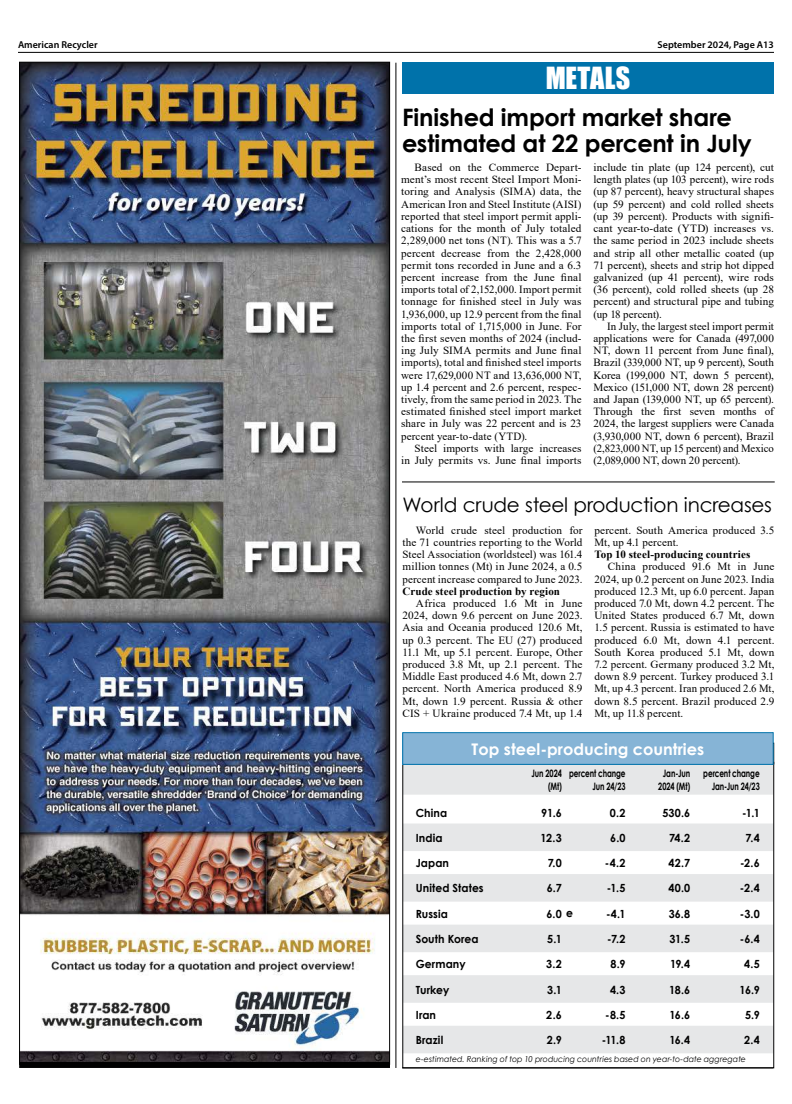
<style>
.page{position:relative;width:792px;height:1104px;background:#fff}
.page>*{position:absolute;margin:0;border:0;box-sizing:border-box;transform-origin:0 0}
.t1{font:28px "Impact";letter-spacing:.01em;color:#fff}
.t2{font:700 24px/26px "Century Gothic";letter-spacing:-.005em;color:#000}
.t3{font:20px "Century Gothic";letter-spacing:-.01em;color:#000}
.t4{font:700 16px "Century Gothic";color:#fff}
.t5{font:700 14px "Century Gothic";color:#fff}
.t6{font:700 11.2px "Century Gothic";letter-spacing:.01em;color:#000;scale:.96 1}
.t7{font:11px/12.2px "Times New Roman";letter-spacing:.01em;color:#000;text-align:justify}
.t8{font:700 11px "Times New Roman";letter-spacing:.01em;color:#000}
.t9{font:700 10.2px "Century Gothic";letter-spacing:-.01em;color:#000;scale:.72 1}
.t10{font:10px "Myriad Variable Concept";color:#000}
.t11{font:italic 8.2px "Century Gothic";letter-spacing:.005em;color:#000;scale:.96 1}
</style>
<div class="page">
<hr style="left:18px;top:52px;width:756px;height:1px;background:#000">
<div style="left:402px;top:63px;width:372px;height:31px;background:#0072aa"></div>
<hr style="left:396px;top:63px;width:1px;height:1004px;background:#000">
<img style="left:19px;top:61px;width:371px;height:1000px">
<div style="left:19px;top:1061px;width:371px;height:6px;background:#000"></div>
<hr style="left:402px;top:1067px;width:371px;height:1px;background:#000">
<div style="left:403px;top:763px;width:371px;height:18px;background:#e6e7e8"></div>
<div style="left:403px;top:777px;width:371px;height:17px;background:#e6e7e8"></div>
<div style="left:403px;top:823px;width:371px;height:27px;background:#e6e7e8"></div>
<div style="left:403px;top:873px;width:371px;height:28px;background:#e6e7e8"></div>
<div style="left:403px;top:924px;width:371px;height:27px;background:#e6e7e8"></div>
<div style="left:403px;top:974px;width:371px;height:28px;background:#e6e7e8"></div>
<div style="left:403px;top:1025px;width:371px;height:27px;background:#e6e7e8"></div>
<div style="left:403px;top:732px;width:370px;height:32px;background:#86b4d6"></div>
<div style="left:402px;top:732px;width:372px;height:32px;border:1px solid #0072aa"></div>
<hr style="left:402px;top:481px;width:373px;height:1px;background:#000">
<p class="t10" style="left:18px;top:38px;width:81px">American Recycler</p>
<p class="t10" style="left:658px;top:39px;width:118px">September 2024, Page A13</p>
<h1 class="t1" style="left:546px;top:57px;width:86px">METALS</h1>
<h2 class="t2" style="left:402px;top:103px;width:351px">Finished import market share estimated at 22 percent in July</h2>
<p class="t7" style="left:401px;top:161px;width:182px;text-indent:14px">Based on the Commerce Depart&shy;ment’s most recent Steel Import Moni&shy;toring and Analysis (SIMA) data, the American Iron and Steel Institute (AISI) reported that steel import permit appli&shy;cations for the month of July totaled 2,289,000 net tons (NT). This was a 5.7 percent decrease from the 2,428,000 permit tons recorded in June and a 6.3 percent increase from the June final imports total of 2,152,000. Import permit tonnage for finished steel in July was 1,936,000, up 12.9 percent from the final imports total of 1,715,000 in June. For the first seven months of 2024 (includ&shy;ing July SIMA permits and June final imports), total and finished steel imports were 17,629,000 NT and 13,636,000 NT, up 1.4 percent and 2.6 percent, respec&shy;tively, from the same period in 2023. The estimated finished steel import market share in July was 22 percent and is 23 percent year-to-date (YTD).</p>
<p class="t7" style="left:401px;top:441px;width:182px;text-align:right">Steel imports with large increases<br>in July permits vs. June final imports</p>
<p class="t7" style="left:594px;top:161px;width:182px">include tin plate (up 124 percent), cut length plates (up 103 percent), wire rods (up 87 percent), heavy structural shapes (up 59 percent) and cold rolled sheets (up 39 percent). Products with signifi&shy;cant year-to-date (YTD) increases vs. the same period in 2023 include sheets and strip all other metallic coated (up 71 percent), sheets and strip hot dipped galvanized (up 41 percent), wire rods (36 percent), cold rolled sheets (up 28 percent) and structural pipe and tubing (up 18 percent).</p>
<p class="t7" style="left:594px;top:319px;width:182px;text-indent:13px">In July, the largest steel import permit applications were for Canada (497,000<br>NT, down 11 percent from June final), Brazil (339,000 NT, up 9 percent), South Korea (199,000 NT, down 5 percent), Mexico (151,000 NT, down 28 percent) and Japan (139,000 NT, up 65 percent).<br>Through the first seven months of 2024, the largest suppliers were Canada (3,930,000 NT, down 6 percent), Brazil (2,823,000 NT, up 15 percent) and Mexico (2,089,000 NT, down 20 percent).</p>
<h3 class="t3" style="left:402px;top:490px;width:371px">World crude steel production increases</h3>
<p class="t7" style="left:402px;top:523px;width:182px;text-indent:14px">World crude steel production for the 71 countries reporting to the World Steel Association (worldsteel) was 161.4 million tonnes (Mt) in June 2024, a 0.5 percent increase compared to June 2023.</p>
<p class="t8" style="left:402px;top:583px;width:159px">Crude steel production by region</p>
<p class="t7" style="left:402px;top:596px;width:182px;text-indent:14px">Africa produced 1.6 Mt in June 2024, down 9.6 percent on June 2023.<br>Asia and Oceania produced 120.6 Mt, up 0.3 percent. The EU (27) produced 11.1 Mt, up 5.1 percent. Europe, Other produced 3.8 Mt, up 2.1 percent. The Middle East produced 4.6 Mt, down 2.7 percent. North America produced 8.9<br>Mt, down 1.9 percent. Russia &amp; other CIS + Ukraine produced 7.4 Mt, up 1.4</p>
<p class="t7" style="left:594px;top:523px;width:182px">percent. South America produced 3.5<br>Mt, up 4.1 percent.</p>
<p class="t8" style="left:594px;top:546px;width:158px">Top 10 steel-producing countries</p>
<p class="t7" style="left:594px;top:560px;width:182px;text-indent:14px">China produced 91.6 Mt in June 2024, up 0.2 percent on June 2023. India produced 12.3 Mt, up 6.0 percent. Japan produced 7.0 Mt, down 4.2 percent. The United States produced 6.7 Mt, down 1.5 percent. Russia is estimated to have produced 6.0 Mt, down 4.1 percent.<br>South Korea produced 5.1 Mt, down 7.2 percent. Germany produced 3.2 Mt, down 8.9 percent. Turkey produced 3.1<br>Mt, up 4.3 percent. Iran produced 2.6 Mt, down 8.5 percent. Brazil produced 2.9<br>Mt, up 11.8 percent.</p>
<h3 class="t4" style="left:472px;top:736px;width:234px">Top steel-producing countries</h3>
<p class="t5" style="left:486px;top:742px;width:205px">Top steel-producing countries</p>
<p class="t9" style="left:531px;top:765px;width:132px">Jun 2024 percent change</p>
<p class="t9" style="left:663px;top:765px;width:40px">Jan-Jun</p>
<p class="t9" style="left:703px;top:765px;width:80px">percent change</p>
<p class="t9" style="left:548px;top:778px;width:21px">(Mt)</p>
<p class="t9" style="left:592px;top:778px;width:48px">Jun 24/23</p>
<p class="t9" style="left:658px;top:778px;width:46px">2024 (Mt)</p>
<p class="t9" style="left:712px;top:778px;width:68px">Jan-Jun 24/23</p>
<p class="t6" style="left:416px;top:803px;width:34px">China</p>
<p class="t6" style="left:541px;top:803px;width:23px">91.6</p>
<p class="t6" style="left:610px;top:803px;width:18px">0.2</p>
<p class="t6" style="left:662px;top:803px;width:30px">530.6</p>
<p class="t6" style="left:742px;top:803px;width:20px">-1.1</p>
<p class="t6" style="left:416px;top:829px;width:29px">India</p>
<p class="t6" style="left:541px;top:829px;width:24px">12.3</p>
<p class="t6" style="left:610px;top:829px;width:17px">6.0</p>
<p class="t6" style="left:669px;top:829px;width:23px">74.2</p>
<p class="t6" style="left:746px;top:829px;width:16px">7.4</p>
<p class="t6" style="left:416px;top:854px;width:36px">Japan</p>
<p class="t6" style="left:548px;top:854px;width:16px">7.0</p>
<p class="t6" style="left:605px;top:854px;width:23px">-4.2</p>
<p class="t6" style="left:669px;top:854px;width:24px">42.7</p>
<p class="t6" style="left:740px;top:854px;width:22px">-2.6</p>
<p class="t6" style="left:416px;top:879px;width:72px">United States</p>
<p class="t6" style="left:547px;top:879px;width:17px">6.7</p>
<p class="t6" style="left:607px;top:879px;width:21px">-1.5</p>
<p class="t6" style="left:669px;top:879px;width:24px">40.0</p>
<p class="t6" style="left:740px;top:879px;width:22px">-2.4</p>
<p class="t6" style="left:416px;top:904px;width:35px">Russia</p>
<p class="t6" style="left:547px;top:904px;width:29px">6.0 e</p>
<p class="t6" style="left:606px;top:904px;width:22px">-4.1</p>
<p class="t6" style="left:669px;top:904px;width:24px">36.8</p>
<p class="t6" style="left:740px;top:904px;width:22px">-3.0</p>
<p class="t6" style="left:416px;top:930px;width:67px">South Korea</p>
<p class="t6" style="left:547px;top:930px;width:17px">5.1</p>
<p class="t6" style="left:607px;top:930px;width:21px">-7.2</p>
<p class="t6" style="left:670px;top:930px;width:23px">31.5</p>
<p class="t6" style="left:740px;top:930px;width:22px">-6.4</p>
<p class="t6" style="left:416px;top:955px;width:53px">Germany</p>
<p class="t6" style="left:546px;top:955px;width:18px">3.2</p>
<p class="t6" style="left:611px;top:955px;width:17px">8.9</p>
<p class="t6" style="left:670px;top:955px;width:22px">19.4</p>
<p class="t6" style="left:744px;top:955px;width:18px">4.5</p>
<p class="t6" style="left:416px;top:980px;width:36px">Turkey</p>
<p class="t6" style="left:547px;top:980px;width:17px">3.1</p>
<p class="t6" style="left:610px;top:980px;width:18px">4.3</p>
<p class="t6" style="left:669px;top:980px;width:23px">18.6</p>
<p class="t6" style="left:740px;top:980px;width:23px">16.9</p>
<p class="t6" style="left:416px;top:1005px;width:23px">Iran</p>
<p class="t6" style="left:546px;top:1005px;width:18px">2.6</p>
<p class="t6" style="left:605px;top:1005px;width:23px">-8.5</p>
<p class="t6" style="left:670px;top:1005px;width:23px">16.6</p>
<p class="t6" style="left:745px;top:1005px;width:17px">5.9</p>
<p class="t6" style="left:416px;top:1031px;width:30px">Brazil</p>
<p class="t6" style="left:547px;top:1031px;width:17px">2.9</p>
<p class="t6" style="left:602px;top:1031px;width:26px">-11.8</p>
<p class="t6" style="left:669px;top:1031px;width:23px">16.4</p>
<p class="t6" style="left:744px;top:1031px;width:18px">2.4</p>
<p class="t11" style="left:416px;top:1052px;width:345px">e-estimated. Ranking of top 10 producing countries based on year-to-date aggregate</p>
</div>
